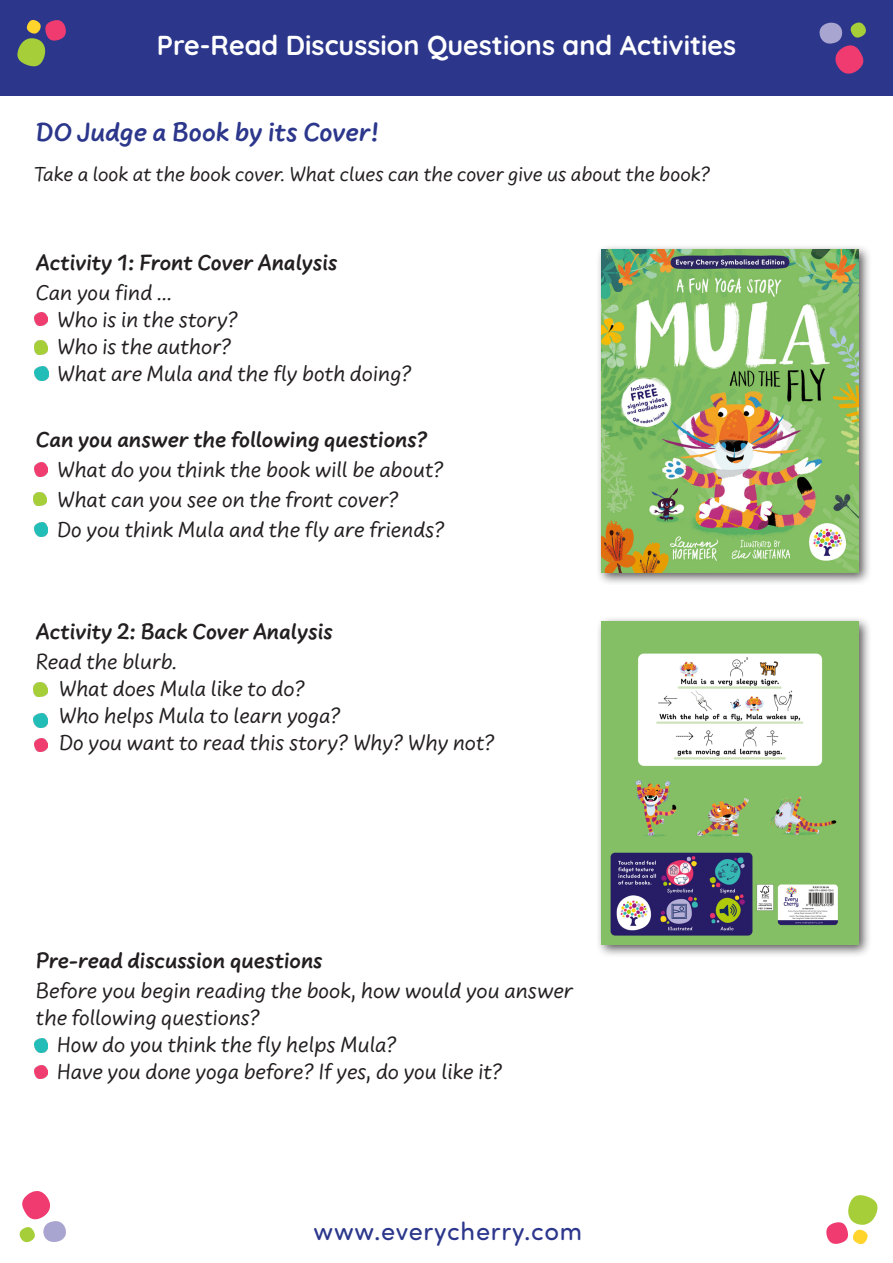
<style>
.page{position:relative;width:893px;height:1263px;background:#fff}
.page>*{position:absolute;margin:0;border:0;box-sizing:border-box;transform-origin:0 0}
.Page_Title{font:700 27.3px "Quicksand";color:#fff}
.Heading{font:700 27.3px "Uberhand Pro";color:#2c378c}
.t1{font:25.5px "Sofia Pro Soft";letter-spacing:.03em;color:#2c378c}
.Body{font:22.65px/30px "Uberhand Pro";color:#231f20}
.Body-2{font:700 22.65px/30px "Uberhand Pro";color:#231f20}
.Body-3{font:21.15px "Uberhand Pro";color:#231f20}
.s1{font-weight:400}
.s2{font-weight:700}
</style>
<div class="page">
<svg style="left:826px;top:1195px;width:52px;height:50px"></svg>
<svg style="left:19px;top:1191px;width:47px;height:52px"></svg>
<div style="left:0;top:0;width:893px;height:96px;background:#2c378c"></div>
<svg style="left:17px;top:20px;width:49px;height:47px"></svg>
<svg style="left:819px;top:22px;width:47px;height:52px"></svg>
<div style="left:596px;top:243px;width:276px;height:342px;background:#231f20;opacity:.75"></div>
<img style="left:602px;top:249px;width:257px;height:323px">
<div style="left:596px;top:616px;width:276px;height:342px;background:#231f20;opacity:.75"></div>
<img style="left:602px;top:622px;width:257px;height:322px">
<img style="left:34px;top:366px;width:14px;height:14px">
<img style="left:34px;top:523px;width:14px;height:14px">
<img style="left:34px;top:713px;width:14px;height:14px">
<img style="left:34px;top:1038px;width:14px;height:14px">
<svg style="left:34px;top:463px;width:13px;height:13px"></svg>
<img style="left:34px;top:738px;width:13px;height:14px">
<svg style="left:34px;top:1065px;width:13px;height:13px"></svg>
<svg style="left:34px;top:312px;width:13px;height:13px"></svg>
<img style="left:33px;top:492px;width:14px;height:14px">
<img style="left:34px;top:340px;width:14px;height:14px">
<img style="left:34px;top:683px;width:14px;height:14px">
<p class="Page_Title" style="left:157px;top:22px;width:581px">Pre-Read Discussion Questions and Activities</p>
<p class="Heading" style="left:36px;top:111px;width:345px">DO Judge a Book by its Cover!</p>
<p class="Body-3" style="left:34px;top:159px;width:678px">Take a look at the book cover. What clues can the cover give us about the book?</p>
<p class="Body-2" style="left:36px;top:246px;width:303px">Activity 1: Front Cover Analysis<br><span class="s1">Can you find ...</span></p>
<p class="Body" style="left:57px;top:303px;width:183px">Who is in the story?</p>
<p class="Body" style="left:57px;top:330px;width:176px">Who is the author?</p>
<p class="Body" style="left:57px;top:357px;width:356px">What are Mula and the fly both doing?</p>
<p class="Body-2" style="left:36px;top:423px;width:393px">Can you answer the following questions?</p>
<p class="Body" style="left:57px;top:453px;width:388px">What do you think the book will be about?</p>
<p class="Body" style="left:57px;top:483px;width:343px">What can you see on the front cover?</p>
<p class="Body" style="left:57px;top:513px;width:389px">Do you think Mula and the fly are friends?</p>
<p class="Body-2" style="left:36px;top:615px;width:298px">Activity 2: Back Cover Analysis<br><span class="s1">Read the blurb.</span></p>
<p class="Body" style="left:59px;top:672px;width:248px">What does Mula like to do?</p>
<p class="Body" style="left:59px;top:699px;width:283px">Who helps Mula to learn yoga?</p>
<p class="Body" style="left:59px;top:726px;width:437px">Do you want to read this story? Why? Why not?</p>
<p class="Body" style="left:36px;top:944px;width:539px"><span class="s2">Pre-read discussion questions<br></span>Before you begin reading the book, how would you answer</p>
<p class="Body" style="left:36px;top:1001px;width:226px">the following questions?</p>
<p class="Body" style="left:57px;top:1028px;width:341px">How do you think the fly helps Mula?</p>
<p class="Body" style="left:57px;top:1055px;width:447px">Have you done yoga before? If yes, do you like it?</p>
<p class="t1" style="left:314px;top:1214px;width:270px">www.everycherry.com</p>
</div>
